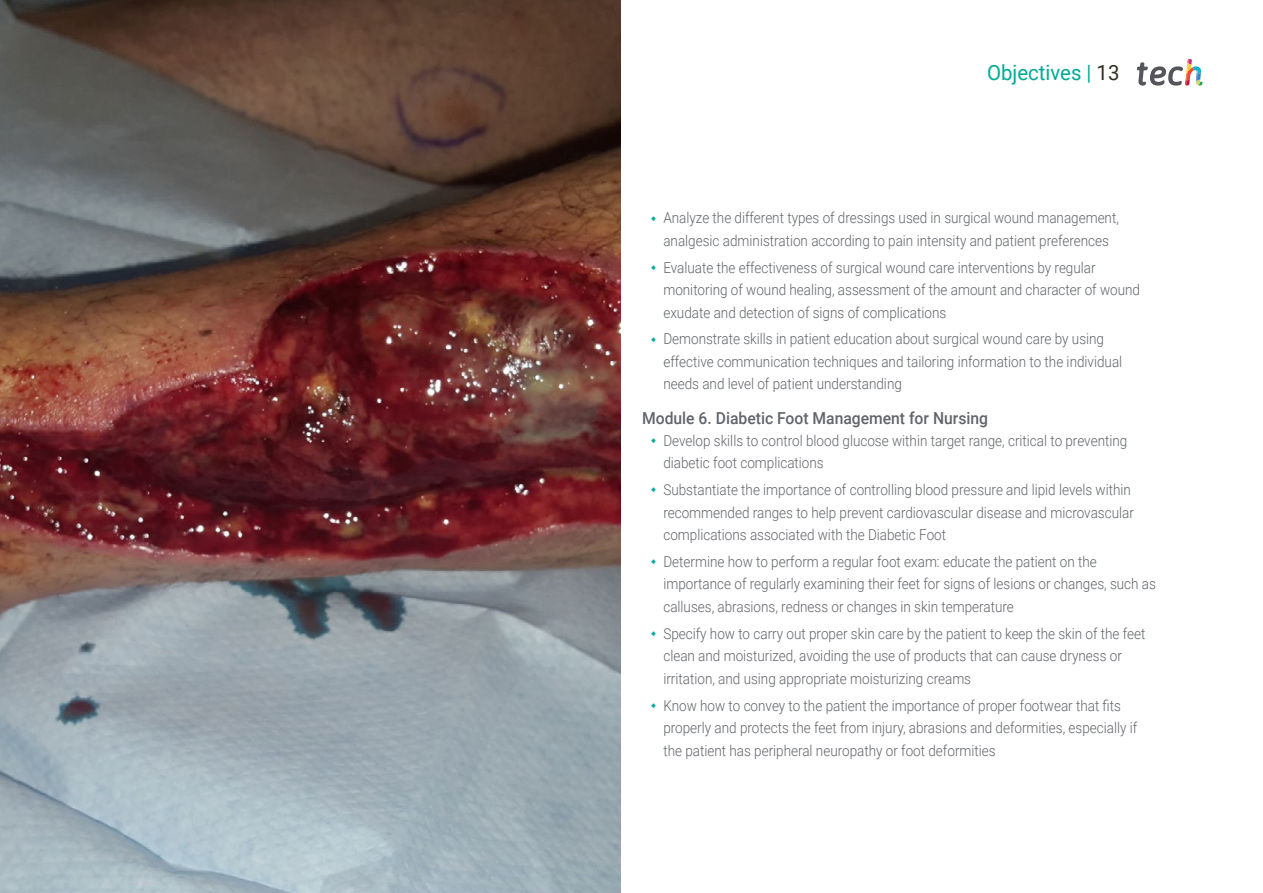
<style>
.page{position:relative;width:1263px;height:893px;background:#fff}
.page>*{position:absolute;margin:0;border:0;box-sizing:border-box;transform-origin:0 0}
.t1{font:21px "Roboto";color:#00a996}
.t2{font:500 16.5px "Roboto";color:#61646a;scale:.95 1}
.t3{font:300 15px/22.5px "Roboto";color:#61646a;scale:.9 1}
.s1{color:#312e20}
</style>
<div class="page">
<img style="left:0;top:0;width:621px;height:893px">
<svg style="left:1137px;top:59px;width:65px;height:27px"></svg>
<h1 class="t1" style="left:987px;top:57px;width:134px">Objectives | <span class="s1">13</span></h1>
<p class="t3" style="left:663px;top:206px;width:508px">Analyze the different types of dressings used in surgical wound management, analgesic administration according to pain intensity and patient preferences</p>
<p class="t3" style="left:663px;top:255px;width:531px">Evaluate the effectiveness of surgical wound care interventions by regular monitoring of wound healing, assessment of the amount and character of wound exudate and detection of signs of complications</p>
<p class="t3" style="left:663px;top:327px;width:511px">Demonstrate skills in patient education about surgical wound care by using effective communication techniques and tailoring information to the individual needs and level of patient understanding</p>
<p class="t2" style="left:642px;top:406px;width:366px">Module 6. Diabetic Foot Management for Nursing</p>
<p class="t3" style="left:663px;top:429px;width:517px">Develop skills to control blood glucose within target range, critical to preventing diabetic foot complications</p>
<p class="t3" style="left:663px;top:478px;width:524px">Substantiate the importance of controlling blood pressure and lipid levels within recommended ranges to help prevent cardiovascular disease and microvascular complications associated with the Diabetic Foot</p>
<p class="t3" style="left:663px;top:550px;width:549px">Determine how to perform a regular foot exam: educate the patient on the importance of regularly examining their feet for signs of lesions or changes, such as calluses, abrasions, redness or changes in skin temperature</p>
<p class="t3" style="left:663px;top:622px;width:537px">Specify how to carry out proper skin care by the patient to keep the skin of the feet clean and moisturized, avoiding the use of products that can cause dryness or irritation, and using appropriate moisturizing creams</p>
<p class="t3" style="left:663px;top:693px;width:528px">Know how to convey to the patient the importance of proper footwear that fits properly and protects the feet from injury, abrasions and deformities, especially if the patient has peripheral neuropathy or foot deformities</p>
</div>
